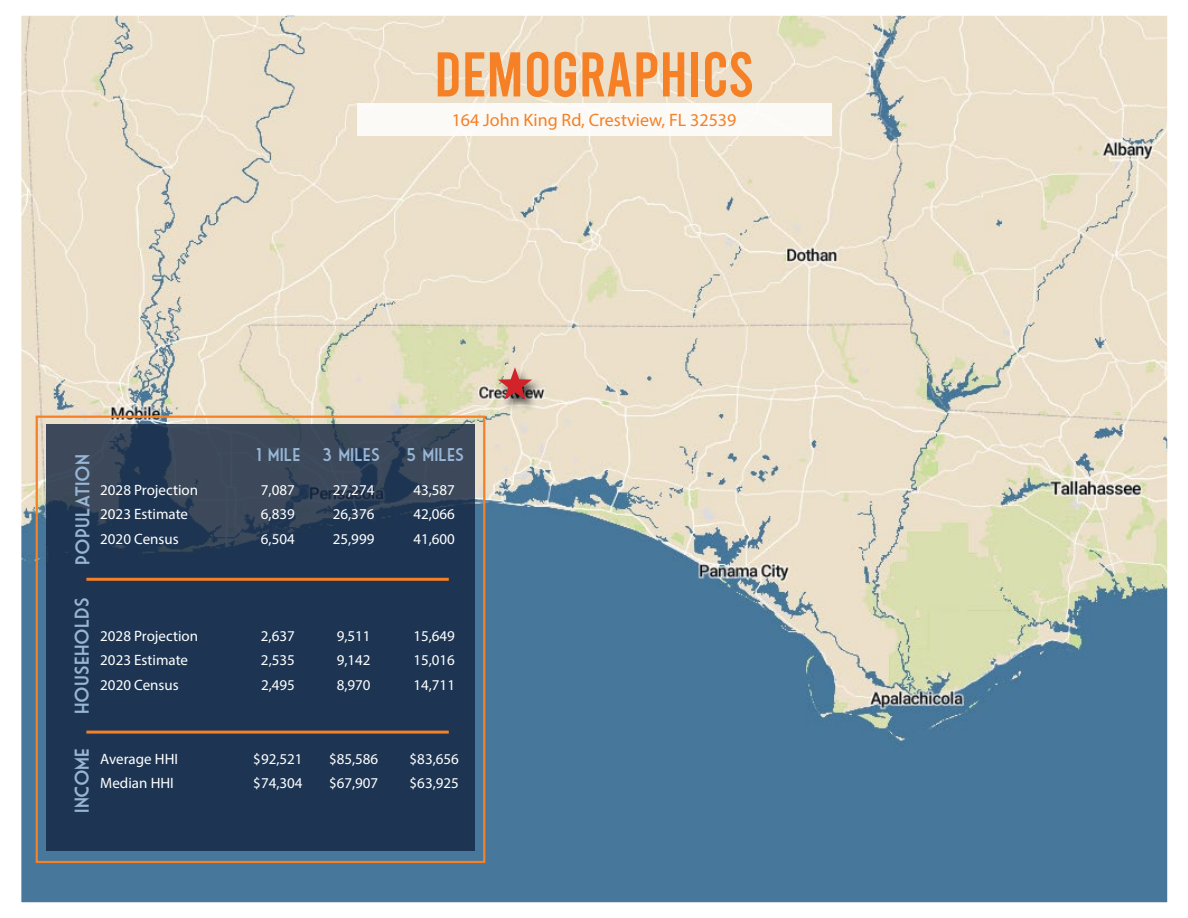
<style>
.page{position:relative;width:1188px;height:918px;background:#fff}
.page>*{position:absolute;margin:0;border:0;box-sizing:border-box;transform-origin:0 0}
.t1{font:63px "Bebas";color:#f58025}
.t2{font:19.5px "Market Deco";color:#97b5d5}
.t3{font:18px "Myriad Pro";color:#f58025}
.t4{font:18px "Market Deco";color:#97b5d5}
.t5{font:15px "Myriad Pro";color:#fff}
</style>
<div class="page">
<img style="left:23px;top:17px;width:1143px;height:884px">
<div style="left:496px;top:366px;width:47px;height:47px;background:#000;opacity:.75"></div>
<svg style="left:498px;top:367px;width:34px;height:33px"></svg>
<svg style="left:46px;top:424px;width:429px;height:427px;background:#223853"></svg>
<div style="left:36px;top:416px;width:449px;height:447px;border:2px solid #f58025"></div>
<div style="left:357px;top:104px;width:474px;height:32px;background:#fcfaf7"></div>
<hr style="left:86px;top:578px;width:363px;height:3px;background:#f58025">
<hr style="left:86px;top:731px;width:363px;height:3px;background:#f58025">
<h1 class="t1" style="left:434px;top:43px;width:29px">DEMOGRA</h1>
<h1 class="t1" style="left:633px;top:43px;width:50px">PHICS</h1>
<p class="t3" style="left:452px;top:109px;width:286px">164 John King Rd, Crestview, FL 32539</p>
<h2 class="t2" style="left:72px;top:565px;width:112px;rotate:-90deg">POPULATION</h2>
<h2 class="t2" style="left:71px;top:714px;width:118px;rotate:-90deg">HOUSEHOLDS</h2>
<h2 class="t2" style="left:71px;top:813px;width:66px;rotate:-90deg">INCOME</h2>
<p class="t4" style="left:256px;top:445px;width:126px">1 MILE 3 MILES</p>
<p class="t4" style="left:406px;top:445px;width:60px">5 MILES</p>
<p class="t5" style="left:100px;top:481px;width:99px">2028 Projection</p>
<p class="t5" style="left:261px;top:481px;width:35px">7,087</p>
<p class="t5" style="left:333px;top:481px;width:43px">27,274</p>
<p class="t5" style="left:413px;top:481px;width:43px">43,587</p>
<p class="t5" style="left:100px;top:505px;width:89px">2023 Estimate</p>
<p class="t5" style="left:261px;top:505px;width:35px">6,839</p>
<p class="t5" style="left:333px;top:505px;width:43px">26,376</p>
<p class="t5" style="left:413px;top:505px;width:43px">42,066</p>
<p class="t5" style="left:100px;top:529px;width:80px">2020 Census</p>
<p class="t5" style="left:261px;top:529px;width:35px">6,504</p>
<p class="t5" style="left:333px;top:529px;width:43px">25,999</p>
<p class="t5" style="left:413px;top:529px;width:43px">41,600</p>
<p class="t5" style="left:100px;top:627px;width:99px">2028 Projection</p>
<p class="t5" style="left:261px;top:627px;width:35px">2,637</p>
<p class="t5" style="left:337px;top:627px;width:35px">9,511</p>
<p class="t5" style="left:413px;top:627px;width:43px">15,649</p>
<p class="t5" style="left:100px;top:651px;width:89px">2023 Estimate</p>
<p class="t5" style="left:261px;top:651px;width:35px">2,535</p>
<p class="t5" style="left:337px;top:651px;width:35px">9,142</p>
<p class="t5" style="left:413px;top:651px;width:43px">15,016</p>
<p class="t5" style="left:100px;top:676px;width:80px">2020 Census</p>
<p class="t5" style="left:261px;top:676px;width:35px">2,495</p>
<p class="t5" style="left:337px;top:676px;width:35px">8,970</p>
<p class="t5" style="left:413px;top:676px;width:43px">14,711</p>
<p class="t5" style="left:100px;top:749px;width:79px">Average HHI</p>
<p class="t5" style="left:253px;top:749px;width:51px">$92,521</p>
<p class="t5" style="left:329px;top:749px;width:51px">$85,586</p>
<p class="t5" style="left:410px;top:749px;width:51px">$83,656</p>
<p class="t5" style="left:100px;top:774px;width:75px">Median HHI</p>
<p class="t5" style="left:253px;top:774px;width:51px">$74,304</p>
<p class="t5" style="left:329px;top:774px;width:51px">$67,907</p>
<p class="t5" style="left:410px;top:774px;width:51px">$63,925</p>
</div>
